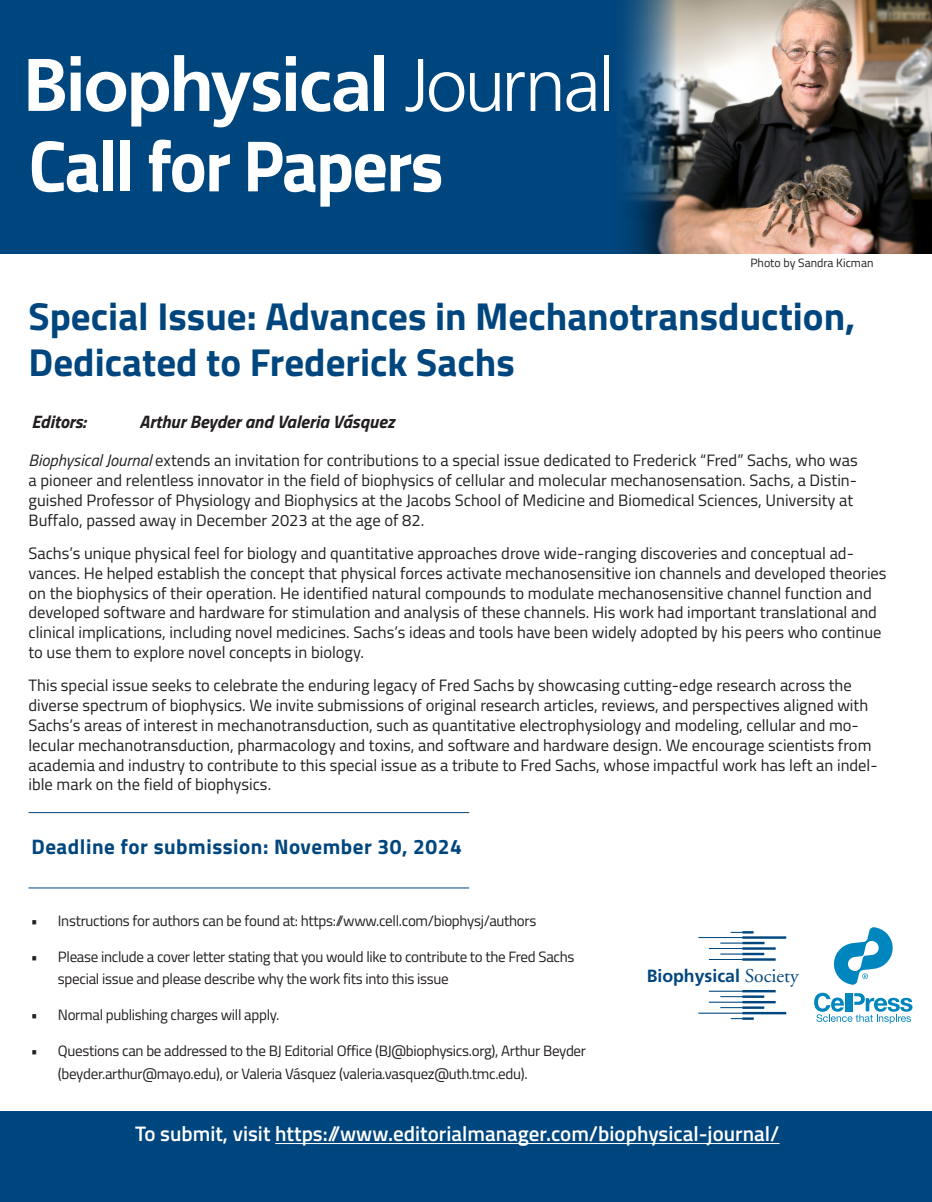
<style>
.page{position:relative;width:932px;height:1202px;background:#fff}
.page>*{position:absolute;margin:0;border:0;box-sizing:border-box;transform-origin:0 0}
.t1{font:700 72.75px "Titillium";letter-spacing:-.025em;color:#fff;scale:.96 1}
.t2{font:700 39px/46.8px "Titillium";color:#00467e}
.t3{font:600 21px "Titillium";color:#fff}
.t4{font:700 21px "Titillium";letter-spacing:.025em;color:#00467e}
.t5{font:italic 700 18px "Titillium";color:#231f20}
.t6{font:700 17.7px "Frutiger";color:#00467e}
.t7{font:16.5px/19.8px "Titillium";color:#231f20}
.t8{font:15px/22.5px "Titillium";letter-spacing:-.02em;color:#231f20}
.t9{font:12px "Titillium";color:#231f20}
.s1{font-style:italic}
.s2{font-family:"Adobe Garamond";font-weight:400;font-size:19.5px}
</style>
<div class="page">
<div style="left:0;top:0;width:932px;height:254px;background:#00467e"></div>
<hr style="left:742px;top:952px;width:22px;height:3px;background:#00467e">
<hr style="left:742px;top:958px;width:33px;height:2px;background:#00467e">
<hr style="left:742px;top:947px;width:33px;height:2px;background:#00467e">
<hr style="left:742px;top:941px;width:22px;height:3px;background:#00467e">
<hr style="left:742px;top:936px;width:44px;height:2px;background:#00467e">
<svg style="left:730px;top:931px;width:23px;height:2px"></svg>
<hr style="left:698px;top:937px;width:44px;height:1px;background:#00467e">
<svg style="left:720px;top:942px;width:22px;height:1px"></svg>
<hr style="left:709px;top:948px;width:33px;height:1px;background:#00467e">
<svg style="left:720px;top:953px;width:22px;height:1px"></svg>
<hr style="left:709px;top:959px;width:33px;height:1px;background:#00467e">
<hr style="left:742px;top:995px;width:22px;height:2px;background:#00467e">
<hr style="left:742px;top:990px;width:33px;height:2px;background:#00467e">
<hr style="left:742px;top:1001px;width:33px;height:2px;background:#00467e">
<hr style="left:742px;top:1006px;width:22px;height:2px;background:#00467e">
<hr style="left:742px;top:1012px;width:44px;height:2px;background:#00467e">
<svg style="left:731px;top:1017px;width:22px;height:2px"></svg>
<hr style="left:698px;top:1012px;width:44px;height:1px;background:#00467e">
<svg style="left:720px;top:1007px;width:22px;height:1px"></svg>
<hr style="left:709px;top:1001px;width:33px;height:1px;background:#00467e">
<svg style="left:720px;top:996px;width:22px;height:1px"></svg>
<hr style="left:709px;top:990px;width:33px;height:1px;background:#00467e">
<div style="left:0;top:1111px;width:932px;height:91px;background:#00467e"></div>
<hr style="left:275px;top:1143px;width:504px;height:1px;background:#fff">
<hr style="left:28px;top:812px;width:441px;height:1px;background:#00467e">
<hr style="left:28px;top:887px;width:441px;height:1px;background:#00467e">
<svg style="left:814px;top:992px;width:98px;height:31px"></svg>
<svg style="left:833px;top:927px;width:60px;height:58px"></svg>
<svg style="left:405px;top:59px;width:18px;height:53px"></svg>
<svg style="left:429px;top:72px;width:35px;height:40px"></svg>
<svg style="left:470px;top:73px;width:30px;height:39px"></svg>
<svg style="left:507px;top:72px;width:17px;height:39px"></svg>
<svg style="left:530px;top:72px;width:30px;height:39px"></svg>
<svg style="left:566px;top:72px;width:29px;height:40px"></svg>
<hr style="left:604px;top:55px;width:4px;height:56px;background:#fff">
<svg style="left:28px;top:59px;width:37px;height:52px"></svg>
<svg style="left:71px;top:55px;width:209px;height:72px"></svg>
<svg style="left:286px;top:56px;width:82px;height:56px"></svg>
<div style="left:374px;top:55px;width:10px;height:56px;background:#fff"></div>
<img style="left:624px;top:0;width:308px;height:254px">
<p class="t1" style="left:28px;top:110px;width:434px">Call for Papers</p>
<p class="t9" style="left:750px;top:254px;width:124px">Photo by Sandra Kicman</p>
<p class="t2" style="left:28px;top:290px;width:828px">Special Issue: Advances in Mechanotransduction,<br>Dedicated to Frederick Sachs</p>
<p class="t5" style="left:31px;top:407px;width:56px">Editors:</p>
<p class="t5" style="left:139px;top:407px;width:256px">Arthur Beyder and Valeria Vásquez</p>
<p class="t7" style="left:28px;top:450px;width:830px"><span class="s1">Biophysical Journal</span> extends an invitation for contributions to a special issue dedicated to Frederick “Fred” Sachs, who was a pioneer and relentless innovator in the field of biophysics of cellular and molecular mechanosensation. Sachs, a Distin&shy;guished Professor of Physiology and Biophysics at the Jacobs School of Medicine and Biomedical Sciences, University at Buffalo, passed away in December 2023 at the age of 82.</p>
<p class="t7" style="left:28px;top:542px;width:859px">Sachs’s unique physical feel for biology and quantitative approaches drove wide-ranging discoveries and conceptual ad&shy;vances. He helped establish the concept that physical forces activate mechanosensitive ion channels and developed theories on the biophysics of their operation. He identified natural compounds to modulate mechanosensitive channel function and developed software and hardware for stimulation and analysis of these channels. His work had important translational and clinical implications, including novel medicines. Sachs’s ideas and tools have been widely adopted by his peers who continue to use them to explore novel concepts in biology.</p>
<p class="t7" style="left:28px;top:675px;width:850px">This special issue seeks to celebrate the enduring legacy of Fred Sachs by showcasing cutting-edge research across the diverse spectrum of biophysics. We invite submissions of original research articles, reviews, and perspectives aligned with Sachs’s areas of interest in mechanotransduction, such as quantitative electrophysiology and modeling, cellular and mo&shy;lecular mechanotransduction, pharmacology and toxins, and software and hardware design. We encourage scientists from academia and industry to contribute to this special issue as a tribute to Fred Sachs, whose impactful work has left an indel&shy;ible mark on the field of biophysics.</p>
<p class="t4" style="left:31px;top:831px;width:432px">Deadline for submission: November 30, 2024</p>
<p class="t8" style="left:31px;top:908px;width:507px">• Instructions for authors can be found at: https://www.cell.com/biophysj/authors</p>
<p class="t8" style="left:58px;top:944px;width:518px;text-indent:-27px">• Please include a cover letter stating that you would like to contribute to the Fred Sachs special issue and please describe why the work fits into this issue</p>
<p class="t8" style="left:31px;top:1003px;width:250px">• Normal publishing charges will apply.</p>
<p class="t8" style="left:58px;top:1039px;width:529px;text-indent:-27px">• Questions can be addressed to the BJ Editorial Office (BJ@biophysics.org), Arthur Beyder (beyder.arthur@mayo.edu), or Valeria Vásquez (valeria.vasquez@uth.tmc.edu).</p>
<p class="t6" style="left:646px;top:965px;width:154px">Biophysical <span class="s2">Society</span></p>
<p class="t3" style="left:135px;top:1118px;width:646px">To submit, visit https://www.editorialmanager.com/biophysical-journal/</p>
</div>
